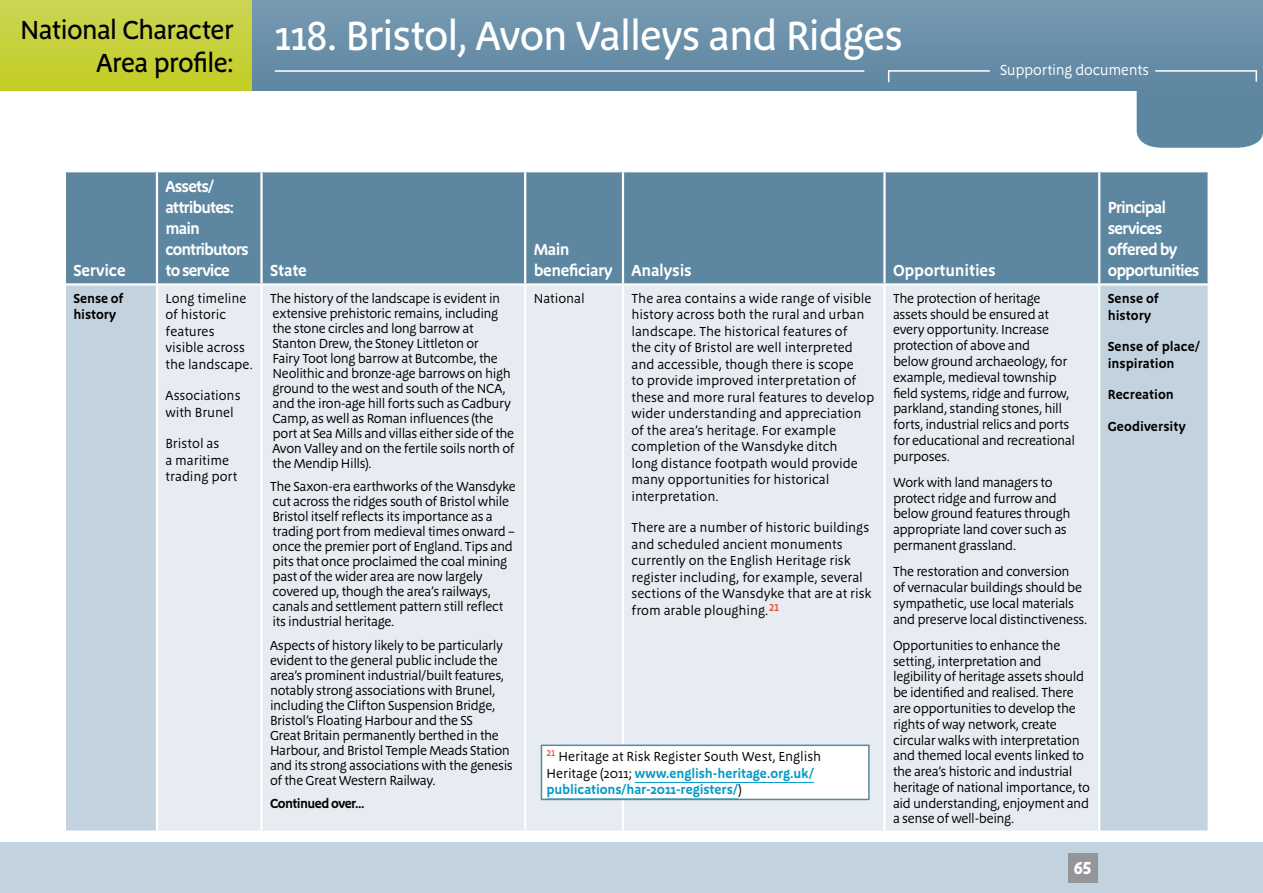
<style>
.page{position:relative;width:1263px;height:893px;background:#fff}
.page>*{position:absolute;margin:0;border:0;box-sizing:border-box;transform-origin:0 0}
.t1{font:500 42px "Megano";letter-spacing:-.03em;color:#fff}
.t2{font:500 27px/33px "Megano";letter-spacing:-.03em;color:#000;text-align:right}
.t3{font:700 18px "Megano LF";color:#fff}
.t4{font:600 16.5px/21px "Megano";letter-spacing:-.05em;color:#fff}
.t5{font:600 16.5px/21px "Megano";letter-spacing:-.02em;color:#fff}
.t6{font:600 16.5px "Megano";letter-spacing:-.01em;color:#fff}
.t7{font:15px "Megano";letter-spacing:-.02em;color:#fff}
.t8{font:13.5px/15px "Megano TF";letter-spacing:-.02em;color:#000}
.t9{font:13.5px/16.5px "Megano TF";color:#000}
.t10{font:600 13.5px/16.5px "Megano";letter-spacing:-.01em;color:#009ac7}
.t11{font:600 13.5px/16.5px "Megano TF";color:#000}
.t12{font:600 13.5px "Megano TF";letter-spacing:-.04em;color:#000}
.s1{font-weight:400;color:#000}
</style>
<div class="page">
<div style="left:0;top:0;width:1263px;height:90px;background:linear-gradient(to bottom,#cbd456,#c1cd25)"></div>
<div style="left:0;top:842px;width:1263px;height:51px;background:#c3d2df"></div>
<div style="left:253px;top:0;width:1010px;height:90px;background:#6a90a9"></div>
<div style="left:1137px;top:90px;width:126px;height:58px;background:#5d87a1"></div>
<div style="left:1068px;top:853px;width:30px;height:30px;background:#939598"></div>
<hr style="left:275px;top:70px;width:589px;height:2px;background:#fff">
<hr style="left:888px;top:70px;width:102px;height:2px;background:#fff">
<svg style="left:1255px;top:72px;width:2px;height:10px"></svg>
<hr style="left:1155px;top:70px;width:102px;height:2px;background:#fff">
<div style="left:66px;top:172px;width:1141px;height:111px;background:#5d87a1"></div>
<div style="left:66px;top:286px;width:1141px;height:544px;background:#c3d2df"></div>
<div style="left:158px;top:286px;width:940px;height:544px;background:#e6ecf1"></div>
<hr style="left:156px;top:172px;width:2px;height:111px;background:#fff">
<hr style="left:260px;top:172px;width:3px;height:111px;background:#fff">
<hr style="left:524px;top:172px;width:2px;height:111px;background:#fff">
<hr style="left:622px;top:172px;width:2px;height:111px;background:#fff">
<hr style="left:883px;top:172px;width:3px;height:111px;background:#fff">
<hr style="left:1098px;top:172px;width:2px;height:111px;background:#fff">
<hr style="left:156px;top:286px;width:2px;height:544px;background:#fff">
<hr style="left:260px;top:286px;width:3px;height:544px;background:#fff">
<hr style="left:524px;top:286px;width:2px;height:544px;background:#fff">
<hr style="left:622px;top:286px;width:2px;height:544px;background:#fff">
<hr style="left:883px;top:286px;width:3px;height:544px;background:#fff">
<hr style="left:1098px;top:286px;width:2px;height:544px;background:#fff">
<div style="left:541px;top:745px;width:328px;height:54px;background:#fff"></div>
<hr style="left:635px;top:782px;width:179px;height:1px;background:#009ac7">
<div style="left:541px;top:745px;width:329px;height:55px;border:2px solid #5d87a1"></div>
<h2 class="t2" style="left:20px;top:13px;width:215px">National Character<br>Area profile:</h2>
<h1 class="t1" style="left:275px;top:11px;width:630px">118. Bristol, Avon Valleys and Ridges</h1>
<p class="t7" style="left:1000px;top:61px;width:150px">Supporting documents</p>
<p class="t6" style="left:73px;top:261px;width:54px">Service</p>
<p class="t4" style="left:165px;top:176px;width:85px">Assets/ attributes: main contributors to service</p>
<p class="t11" style="left:73px;top:290px;width:52px">Sense of history</p>
<p class="t9" style="left:165px;top:290px;width:89px">Long timeline of historic features visible across the landscape.</p>
<p class="t8" style="left:165px;top:388px;width:77px;line-height:16.5px">Associations with Brunel</p>
<p class="t9" style="left:165px;top:436px;width:73px">Bristol as<br>a maritime trading port</p>
<p class="t4" style="left:270px;top:260px;width:38px">State</p>
<p class="t8" style="left:270px;top:291px;width:246px">The history of the landscape is evident in extensive prehistoric remains, including the stone circles and long barrow at Stanton Drew, the Stoney Littleton or<br>Fairy Toot long barrow at Butcombe, the Neolithic and bronze-age barrows on high ground to the west and south of the NCA, and the iron-age hill forts such as Cadbury Camp, as well as Roman influences (the port at Sea Mills and villas either side of the Avon Valley and on the fertile soils north of the Mendip Hills).</p>
<p class="t8" style="left:270px;top:479px;width:247px">The Saxon-era earthworks of the Wansdyke cut across the ridges south of Bristol while Bristol itself reflects its importance as a trading port from medieval times onward – once the premier port of England. Tips and pits that once proclaimed the coal mining past of the wider area are now largely covered up, though the area’s railways, canals and settlement pattern still reflect its industrial heritage.</p>
<p class="t8" style="left:270px;top:638px;width:244px">Aspects of history likely to be particularly evident to the general public include the area’s prominent industrial/built features, notably strong associations with Brunel, including the Clifton Suspension Bridge, Bristol’s Floating Harbour and the SS<br>Great Britain permanently berthed in the Harbour, and Bristol Temple Meads Station and its strong associations with the genesis of the Great Western Railway.</p>
<p class="t12" style="left:270px;top:796px;width:96px">Continued over...</p>
<p class="t5" style="left:534px;top:239px;width:160px">Main<br>beneficiary Analysis</p>
<p class="t8" style="left:534px;top:291px;width:53px">National</p>
<p class="t9" style="left:631px;top:290px;width:244px">The area contains a wide range of visible history across both the rural and urban landscape. The historical features of<br>the city of Bristol are well interpreted and accessible, though there is scope<br>to provide improved interpretation of these and more rural features to develop wider understanding and appreciation of the area’s heritage. For example completion of the Wansdyke ditch<br>long distance footpath would provide many opportunities for historical interpretation.</p>
<p class="t8" style="left:631px;top:520px;width:242px;line-height:16.5px">There are a number of historic buildings and scheduled ancient monuments currently on the English Heritage risk register including, for example, several sections of the Wansdyke that are at risk from arable ploughing.<sup>21</sup></p>
<p class="t10" style="left:546px;top:749px;width:276px"><sup>21</sup> <span class="s1">Heritage at Risk Register South West, English<br>Heritage (2011;</span> www.english-heritage.org.uk/ publications/har-2011-registers/<span class="s1">)</span></p>
<p class="t6" style="left:893px;top:261px;width:104px">Opportunities</p>
<p class="t8" style="left:893px;top:291px;width:183px;line-height:15.8px">The protection of heritage assets should be ensured at every opportunity. Increase protection of above and<br>below ground archaeology, for example, medieval township field systems, ridge and furrow, parkland, standing stones, hill forts, industrial relics and ports for educational and recreational purposes.</p>
<p class="t8" style="left:893px;top:474px;width:179px;line-height:15.8px">Work with land managers to protect ridge and furrow and below ground features through appropriate land cover such as permanent grassland.</p>
<p class="t8" style="left:893px;top:564px;width:196px;line-height:15.8px">The restoration and conversion<br>of vernacular buildings should be sympathetic, use local materials and preserve local distinctiveness.</p>
<p class="t8" style="left:893px;top:638px;width:198px;line-height:15.8px">Opportunities to enhance the setting, interpretation and legibility of heritage assets should be identified and realised. There are opportunities to develop the rights of way network, create circular walks with interpretation and themed local events linked to the area’s historic and industrial heritage of national importance, to aid understanding, enjoyment and a sense of well-being.</p>
<h3 class="t3" style="left:1073px;top:857px;width:20px">65</h3>
<p class="t4" style="left:1108px;top:197px;width:93px">Principal services offered by opportunities</p>
<p class="t11" style="left:1108px;top:290px;width:53px">Sense of history</p>
<p class="t11" style="left:1108px;top:338px;width:94px">Sense of place/ inspiration</p>
<p class="t11" style="left:1108px;top:386px;width:68px">Recreation</p>
<p class="t11" style="left:1108px;top:418px;width:79px">Geodiversity</p>
</div>
